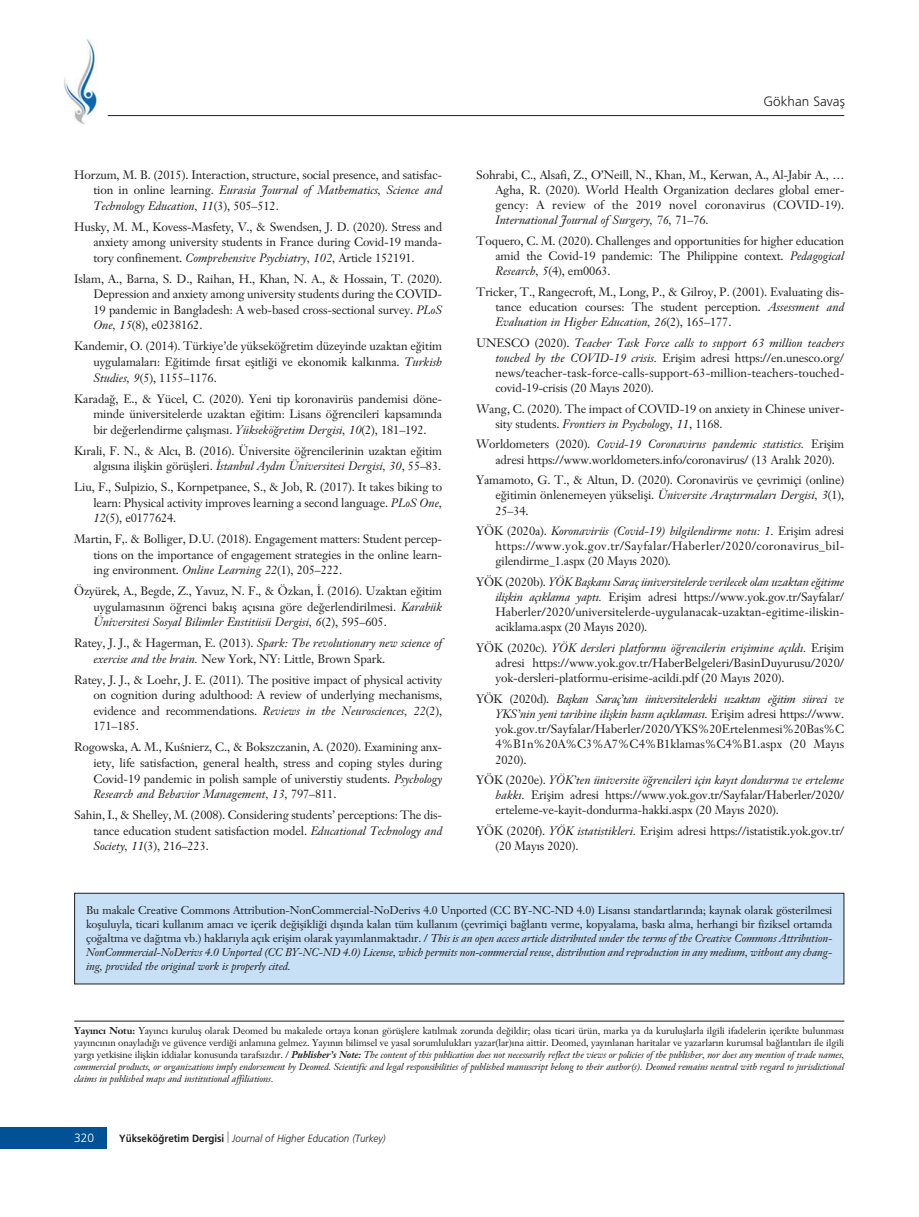
<style>
.page{position:relative;width:919px;height:1217px;background:#fff}
.page>*{position:absolute;margin:0;border:0;box-sizing:border-box;transform-origin:0 0}
.t1{font:300 13.5px "Frutiger";color:#231f20}
.t2{font:12px/15.1px "Janson Text";letter-spacing:-.015em;color:#231f20;text-align:justify}
.t3{font:300 12px "Frutiger";color:#fff}
.t4{font:11.25px/14.1px "Janson Text";letter-spacing:-.01em;color:#231f20;text-align:justify}
.t5{font:italic 300 10.5px "Frutiger";color:#231f20;scale:.94 1}
.t6{font:9.75px/12px "Janson Text";letter-spacing:-.01em;color:#231f20;text-align:justify}
.s1{font-style:italic}
.s2{font-family:"Times CE"}
.s3{font-weight:700}
.s4{font-weight:700;font-style:italic}
.s5{font-weight:700;font-style:normal}
</style>
<div class="page">
<div style="left:0;top:1127px;width:106px;height:21px;background:#005295"></div>
<img style="left:64px;top:38px;width:34px;height:87px">
<hr style="left:108px;top:115px;width:736px;height:1px;background:#231f20">
<div style="left:97px;top:107px;width:10px;height:9px;background:#fff"></div>
<div style="left:75px;top:893px;width:768px;height:90px;background:#c7e0f5"></div>
<div style="left:74px;top:892px;width:770px;height:92px;border:1px solid #231f20"></div>
<hr style="left:74px;top:1020px;width:770px;height:1px;background:#231f20">
<p class="t2" style="left:93px;top:168px;width:350px;text-indent:-19px">Horzum, M. B. (2015). Interaction, structure, social presence, and satisfac&shy;tion in online learning. <span class="s1">Eurasia Journal of Mathematics, Science and Technology Education, 11</span>(3), 505–512.</p>
<p class="t2" style="left:93px;top:220px;width:350px;text-indent:-19px">Husky, M. M., Kovess-Masfety, V., &amp; Swendsen, J. D. (2020). Stress and anxiety among university students in France during Covid-19 manda&shy;tory confinement. <span class="s1">Comprehensive Psychiatry, 102,</span> Article 152191.</p>
<p class="t2" style="left:93px;top:272px;width:350px;text-indent:-19px">Islam, A., Barna, S. D., Raihan, H., Khan, N. A., &amp; Hossain, T. (2020).<br>Depression and anxiety among university students during the COVID-19 pandemic in Bangladesh: A web-based cross-sectional survey. <span class="s1">PLoS One, 15</span>(8), e0238162.</p>
<p class="t2" style="left:93px;top:340px;width:350px;text-indent:-19px">Kandemir, O. (2014). Türkiye’de yüksekö¤retim düzeyinde uzaktan e¤itim uygulamalar›: E¤itimde f›rsat eflitli¤i ve ekonomik kalk›nma. <span class="s1">Turkish Studies, 9</span>(5), 1155–1176.</p>
<p class="t2" style="left:93px;top:392px;width:350px;text-indent:-19px">Karada¤, E., &amp; Yücel, C. (2020). Yeni tip koronavirüs pandemisi döne&shy;minde üniversitelerde uzaktan e¤itim: Lisans ö¤rencileri kapsam›nda bir de¤erlendirme çal›flmas›. <span class="s1">Yüksekö¤retim Dergisi, 10</span>(2), 181–192.</p>
<p class="t2" style="left:74px;top:444px;width:369px;text-align:right">K›rali, F. N., &amp; Alc›, B. (2016). Üniversite ö¤rencilerinin uzaktan e¤itim alg›s›na iliflkin görüflleri. <span class="s1">‹stanbul Ayd›n Üniversitesi Dergisi, 30</span>, 55–83.</p>
<p class="t2" style="left:93px;top:480px;width:350px;text-indent:-19px">Liu, F., Sulpizio, S., Kornpetpanee, S., &amp; Job, R. (2017). It takes biking to learn: Physical activity improves learning a second language. <span class="s1">PLoS One, 12</span>(5), e0177624.</p>
<p class="t2" style="left:93px;top:532px;width:350px;text-indent:-19px">Martin, F,. &amp; Bolliger, D.U. (2018). Engagement matters: Student percep&shy;tions on the importance of engagement strategies in the online learn&shy;ing environment. <span class="s1">Online Learning 22</span>(1), 205–222.</p>
<p class="t2" style="left:93px;top:584px;width:350px;text-indent:-19px">Özyürek, A., Begde, Z., Yavuz, N. F., &amp; Özkan, ‹. (2016). Uzaktan e¤itim uygulamas›n›n ö¤renci bak›fl aç›s›na göre de¤erlendirilmesi. <span class="s1">Karabük Üniversitesi Sosyal Bilimler Enstitüsü Dergisi, 6</span>(2), 595–605.</p>
<p class="t2" style="left:93px;top:636px;width:350px;text-indent:-19px">Ratey, J. J., &amp; Hagerman, E. (2013). <span class="s1">Spark: The revolutionary new science of exercise and the brain.</span> New York, NY: Little, Brown Spark.</p>
<p class="t2" style="left:93px;top:673px;width:350px;text-indent:-19px">Ratey, J. J., &amp; Loehr, J. E. (2011). The positive impact of physical activity on cognition during adulthood: A review of underlying mechanisms, evidence and recommendations. <span class="s1">Reviews in the Neurosciences, 22</span>(2), 171–185.</p>
<p class="t2" style="left:93px;top:740px;width:350px;text-indent:-19px">Rogowska, A. M., Ku<span class="s2">ś</span>nierz, C., &amp; Bokszczanin, A. (2020). Examining anx&shy;iety, life satisfaction, general health, stress and coping styles during Covid-19 pandemic in polish sample of universtiy students. <span class="s1">Psychology Research and Behavior Management, 13,</span> 797–811.</p>
<p class="t2" style="left:93px;top:808px;width:350px;text-indent:-19px">Sahin, I., &amp; Shelley, M. (2008). Considering students’ perceptions: The dis&shy;tance education student satisfaction model. <span class="s1">Educational Technology and Society, 11</span>(3), 216–223.</p>
<p class="t1" style="left:763px;top:96px;width:83px">Gökhan Savafl</p>
<p class="t2" style="left:495px;top:168px;width:350px;text-indent:-19px">Sohrabi, C., Alsafi, Z., O’Neill, N., Khan, M., Kerwan, A., Al-Jabir A., … Agha, R. (2020). World Health Organization declares global emer&shy;gency: A review of the 2019 novel coronavirus (COVID-19).<br><span class="s1">International Journal of Surgery, 76,</span> 71–76.</p>
<p class="t2" style="left:495px;top:234px;width:350px;text-indent:-19px">Toquero, C. M. (2020). Challenges and opportunities for higher education amid the Covid-19 pandemic: The Philippine context. <span class="s1">Pedagogical Research, 5</span>(4), em0063.</p>
<p class="t2" style="left:495px;top:285px;width:350px;text-indent:-19px">Tricker, T., Rangecroft, M., Long, P., &amp; Gilroy, P. (2001). Evaluating dis&shy;tance education courses: The student perception. <span class="s1">Assessment and Evaluation in Higher Education, 26</span>(2), 165–177.</p>
<p class="t2" style="left:495px;top:336px;width:350px;text-indent:-19px">UNESCO (2020). <span class="s1">Teacher Task Force calls to support 63 million teachers touched by the COVID-19 crisis.</span> Eriflim adresi https://en.unesco.org/ news/teacher-task-force-calls-support-63-million-teachers-touched&shy;covid-19-crisis (20 May›s 2020).</p>
<p class="t2" style="left:495px;top:402px;width:350px;text-indent:-19px">Wang, C. (2020). The impact of COVID-19 on anxiety in Chinese univer&shy;sity students. <span class="s1">Frontiers in Psychology, 11</span>, 1168.</p>
<p class="t2" style="left:495px;top:438px;width:350px;text-indent:-19px">Worldometers (2020). <span class="s1">Covid-19 Coronavirus pandemic statistics.</span> Eriflim adresi https://www.worldometers.info/coronavirus/ (13 Aral›k 2020).</p>
<p class="t2" style="left:495px;top:473px;width:350px;text-indent:-19px">Yamamoto, G. T., &amp; Altun, D. (2020). Coronavirüs ve çevrimiçi (online) e¤itimin önlenemeyen yükselifli. <span class="s1">Üniversite Araflt›rmalar› Dergisi, 3</span>(1), 25–34.</p>
<p class="t2" style="left:495px;top:524px;width:350px;text-indent:-19px">YÖK (2020a). <span class="s1">Koronavirüs (Covid-19) bilgilendirme notu: 1.</span> Eriflim adresi https://www.yok.gov.tr/Sayfalar/Haberler/2020/coronavirus_bil&shy;gilendirme_1.aspx (20 May›s 2020).</p>
<p class="t2" style="left:495px;top:575px;width:350px;text-indent:-19px">YÖK (2020b). <span class="s1">YÖK Baflkan› Saraç üniversitelerde verilecek olan uzaktan e¤itime iliflkin aç›klama yapt›.</span> Eriflim adresi https://www.yok.gov.tr/Sayfalar/ Haberler/2020/universitelerde-uygulanacak-uzaktan-egitime-iliskin&shy;aciklama.aspx (20 May›s 2020).</p>
<p class="t2" style="left:495px;top:641px;width:350px;text-indent:-19px">YÖK (2020c). <span class="s1">YÖK dersleri platformu ö¤rencilerin eriflimine aç›ld›.</span> Eriflim adresi https://www.yok.gov.tr/HaberBelgeleri/BasinDuyurusu/2020/ yok-dersleri-platformu-erisime-acildi.pdf (20 May›s 2020).</p>
<p class="t2" style="left:495px;top:692px;width:350px;text-indent:-19px">YÖK (2020d). <span class="s1">Baflkan Saraç’tan üniversitelerdeki uzaktan e¤itim süreci ve YKS’nin yeni tarihine iliflkin bas›n aç›klamas›.</span> Eriflim adresi https://www. yok.gov.tr/Sayfalar/Haberler/2020/YKS%20Ertelenmesi%20Bas%C 4%B1n%20A%C3%A7%C4%B1klamas%C4%B1.aspx (20 May›s 2020).</p>
<p class="t2" style="left:495px;top:773px;width:350px;text-indent:-19px">YÖK (2020e). <span class="s1">YÖK’ten üniversite ö¤rencileri için kay›t dondurma ve erteleme hakk›.</span> Eriflim adresi https://www.yok.gov.tr/Sayfalar/Haberler/2020/ erteleme-ve-kayit-dondurma-hakki.aspx (20 May›s 2020).</p>
<p class="t2" style="left:495px;top:824px;width:350px;text-indent:-19px">YÖK (2020f). <span class="s1">YÖK istatistikleri.</span> Eriflim adresi https://istatistik.yok.gov.tr/ (20 May›s 2020).</p>
<p class="t4" style="left:86px;top:904px;width:747px">Bu makale Creative Commons Attribution-NonCommercial-NoDerivs 4.0 Unported (CC BY-NC-ND 4.0) Lisans› standartlar›nda; kaynak olarak gösterilmesi kofluluyla, ticari kullan›m amac› ve içerik de¤iflikli¤i d›fl›nda kalan tüm kullan›m (çevrimiçi ba¤lant› verme, kopyalama, bask› alma, herhangi bir fiziksel ortamda ço¤altma ve da¤›tma vb.) haklar›yla aç›k eriflim olarak yay›mlanmaktad›r. / <span class="s1">This is an open access article distributed under the terms of the Creative Commons Attribution-NonCommercial-NoDerivs 4.0 Unported (CC BY-NC-ND 4.0) License, which permits non-commercial reuse, distribution and reproduction in any medium, without any chang&shy;ing, provided the original work is properly cited.</span></p>
<p class="t6" style="left:74px;top:1025px;width:771px"><span class="s3">Yay›nc› Notu:</span> Yay›nc› kurulufl olarak Deomed bu makalede ortaya konan görüfllere kat›lmak zorunda de¤ildir; olas› ticari ürün, marka ya da kurulufllarla ilgili ifadelerin içerikte bulunmas› yay›nc›n›n onaylad›¤› ve güvence verdi¤i anlam›na gelmez. Yay›n›n bilimsel ve yasal sorumluluklar› yazar(lar)›na aittir. Deomed, yay›nlanan haritalar ve yazarlar›n kurumsal ba¤lant›lar› ile ilgili yarg› yetkisine iliflkin iddialar konusunda tarafs›zd›r. / <span class="s4">Publisher’s Note:</span> <span class="s1">The content of this publication does not necessarily reflect the views or policies of the publisher, nor does any mention of trade names, commercial products, or organizations imply endorsement by Deomed. Scientific and legal responsibilities of published manuscript belong to their author(s). Deomed remains neutral with regard to jurisdictional claims in published maps and institutional affiliations.</span></p>
<p class="t3" style="left:74px;top:1132px;width:22px">320</p>
<p class="t5" style="left:119px;top:1133px;width:285px"><span class="s5">Yüksekö¤retim Dergisi</span> Journal of Higher Education (Turkey)</p>
</div>
